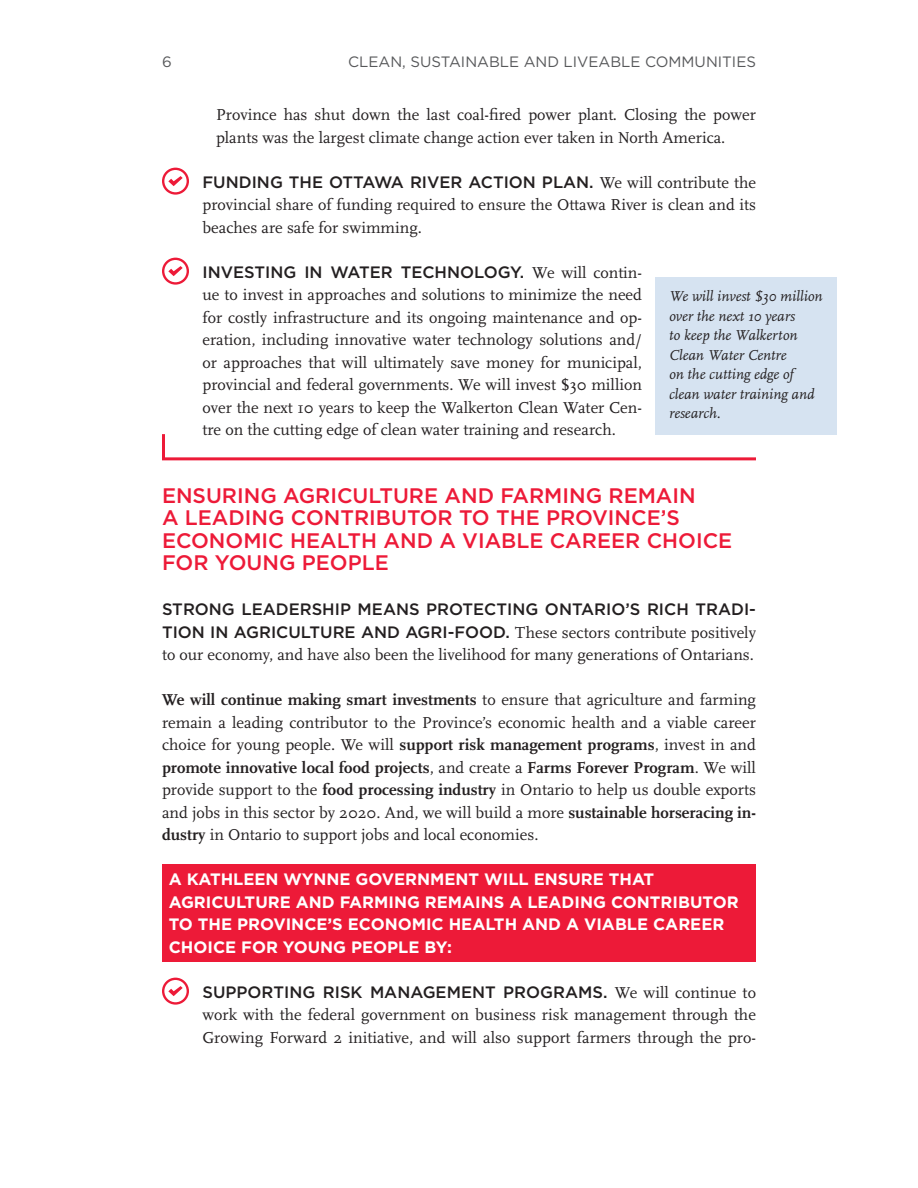
<style>
.page{position:relative;width:918px;height:1188px;background:#fff}
.page>*{position:absolute;margin:0;border:0;box-sizing:border-box;transform-origin:0 0}
.Head_SUB{font:500 21px/22.5px "Gotham";color:#ed1a38}
.text{font:16.5px/22.5px "Scala OT";color:#231f20;text-align:justify}
.CHECK_bullets{font:16.5px/22.5px "Scala OT";color:#231f20;text-align:justify}
.A_KW_Govt_will{font:700 16.5px/22.5px "Gotham";color:#fff}
.pull_quote{font:italic 15px/19.5px "Scala OT";color:#231f20}
.t1{font:15px "Gotham";color:#57585a}
.s1{font-family:"Gotham";font-weight:500}
.s2{font-weight:700}
</style>
<div class="page">
<div style="left:162px;top:864px;width:594px;height:98px;background:#ed1a38"></div>
<svg style="left:163px;top:169px;width:25px;height:24px"></svg>
<div style="left:162px;top:168px;width:27px;height:27px;border:2px solid #ed1a38;border-radius:50%"></div>
<svg style="left:168px;top:176px;width:15px;height:10px"></svg>
<svg style="left:163px;top:259px;width:25px;height:24px"></svg>
<div style="left:162px;top:258px;width:27px;height:27px;border:2px solid #ed1a38;border-radius:50%"></div>
<svg style="left:168px;top:266px;width:15px;height:10px"></svg>
<svg style="left:163px;top:979px;width:25px;height:24px"></svg>
<div style="left:162px;top:978px;width:27px;height:27px;border:2px solid #ed1a38;border-radius:50%"></div>
<svg style="left:168px;top:986px;width:15px;height:10px"></svg>
<div style="left:656px;top:277px;width:181px;height:158px;background:#d6e3f1"></div>
<svg style="left:162px;top:431px;width:594px;height:30px"></svg>
<p class="t1" style="left:162px;top:52px;width:11px">6</p>
<p class="t1" style="left:348px;top:52px;width:409px">CLEAN, SUSTAINABLE AND LIVEABLE COMMUNITIES</p>
<p class="text" style="left:216px;top:104px;width:542px">Province has shut down the last coal-fired power plant. Closing the power plants was the largest climate change action ever taken in North America.</p>
<p class="CHECK_bullets" style="left:202px;top:171px;width:555px"><span class="s1">FUNDING THE OTTAWA RIVER ACTION PLAN.</span> We will contribute the provincial share of funding required to ensure the Ottawa River is clean and its beaches are safe for swimming.</p>
<p class="CHECK_bullets" style="left:202px;top:261px;width:441px"><span class="s1">INVESTING IN WATER TECHNOLOGY.</span> We will contin&shy;ue to invest in approaches and solutions to minimize the need for costly infrastructure and its ongoing maintenance and op&shy;eration, including innovative water technology solutions and/ or approaches that will ultimately save money for municipal, provincial and federal governments. We will invest $30 million over the next 10 years to keep the Walkerton Clean Water Cen&shy;tre on the cutting edge of clean water training and research.</p>
<p class="pull_quote" style="left:669px;top:287px;width:155px">We will invest $30 million over the next 10 years<br>to keep the Walkerton<br>Clean Water Centre<br>on the cutting edge of clean water training and research.</p>
<p class="Head_SUB" style="left:162px;top:484px;width:572px">ENSURING AGRICULTURE AND FARMING REMAIN<br>A LEADING CONTRIBUTOR TO THE PROVINCE’S ECONOMIC HEALTH AND A VIABLE CAREER CHOICE FOR YOUNG PEOPLE</p>
<p class="text" style="left:162px;top:599px;width:596px"><span class="s1">STRONG LEADERSHIP MEANS PROTECTING ONTARIO’S RICH TRADI-TION IN AGRICULTURE AND AGRI-FOOD.</span> These sectors contribute positively to our economy, and have also been the livelihood for many generations of Ontarians.</p>
<p class="text" style="left:162px;top:689px;width:596px"><span class="s2">We will continue making smart investments</span> to ensure that agriculture and farming remain a leading contributor to the Province’s economic health and a viable career choice for young people. We will <span class="s2">support risk management programs</span>, invest in and <span class="s2">promote innovative local food projects</span>, and create a <span class="s2">Farms Forever Program</span>. We will provide support to the <span class="s2">food processing industry</span> in Ontario to help us double exports and jobs in this sector by 2020. And, we will build a more <span class="s2">sustainable horseracing in&shy;dustry</span> in Ontario to support jobs and local economies.</p>
<p class="A_KW_Govt_will" style="left:169px;top:868px;width:571px">A KATHLEEN WYNNE GOVERNMENT WILL ENSURE THAT AGRICULTURE AND FARMING REMAINS A LEADING CONTRIBUTOR TO THE PROVINCE’S ECONOMIC HEALTH AND A VIABLE CAREER CHOICE FOR YOUNG PEOPLE BY:</p>
<p class="CHECK_bullets" style="left:202px;top:981px;width:555px"><span class="s1">SUPPORTING RISK MANAGEMENT PROGRAMS.</span> We will continue to work with the federal government on business risk management through the Growing Forward 2 initiative, and will also support farmers through the pro-</p>
</div>
